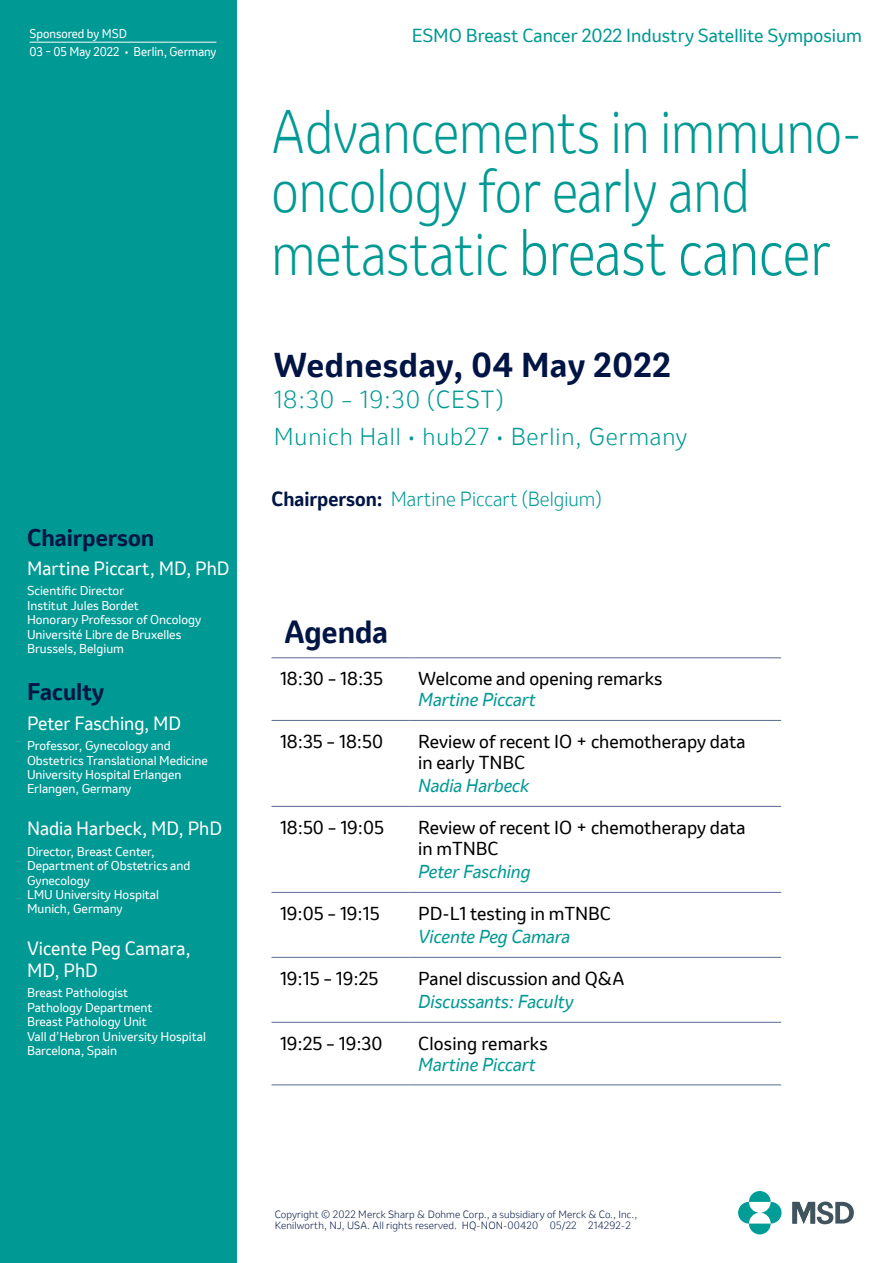
<style>
.page{position:relative;width:893px;height:1263px;background:#fff}
.page>*{position:absolute;margin:0;border:0;box-sizing:border-box;transform-origin:0 0}
.t1{font:300 60.9px "Invention";color:#009994;scale:.86 1}
.t2{font:300 57.45px/59.4px "Invention";color:#009994;scale:.86 1}
.t3{font:700 32.25px "Invention";letter-spacing:.02em;color:#001544}
.t4{font:700 30px "Invention";color:#001544}
.t5{font:300 23.1px "Invention";letter-spacing:.04em;color:#009994}
.t6{font:300 22.95px "Invention";letter-spacing:.04em;color:#009994}
.t7{font:700 22.5px "Invention";color:#001544}
.t8{font:300 19.2px "Invention";color:#009994}
.t9{font:18px/21.6px "Invention";color:#fff}
.t10{font:17.7px "Invention";color:#009994}
.t11{font:17.55px/21px "Invention";color:#000}
.t12{font:italic 17.55px "Invention";color:#009994}
.t13{font:12px/14.4px "Invention";color:#fff}
.t14{font:11.85px/18.6px "Invention";color:#fff;scale:.95 1}
.t15{font:300 9.9px/10.9px "Invention";letter-spacing:.015em;color:#001544}
.s1{font-size:57.45px}
.s2{font-weight:700;color:#001544}
</style>
<div class="page">
<div style="left:0;top:0;width:237px;height:1263px;background:#009994"></div>
<hr style="left:30px;top:42px;width:186px;height:1px;background:#fff">
<hr style="left:271px;top:657px;width:139px;height:1px;background:#576a8f">
<hr style="left:410px;top:657px;width:371px;height:1px;background:#576a8f">
<hr style="left:271px;top:720px;width:139px;height:1px;background:#576a8f">
<hr style="left:410px;top:720px;width:371px;height:1px;background:#576a8f">
<hr style="left:271px;top:806px;width:139px;height:1px;background:#576a8f">
<hr style="left:410px;top:806px;width:371px;height:1px;background:#576a8f">
<hr style="left:271px;top:892px;width:139px;height:1px;background:#576a8f">
<hr style="left:410px;top:892px;width:371px;height:1px;background:#576a8f">
<hr style="left:271px;top:957px;width:139px;height:1px;background:#576a8f">
<hr style="left:410px;top:957px;width:371px;height:1px;background:#576a8f">
<hr style="left:271px;top:1022px;width:139px;height:1px;background:#576a8f">
<hr style="left:410px;top:1022px;width:371px;height:1px;background:#576a8f">
<hr style="left:271px;top:1084px;width:139px;height:1px;background:#576a8f">
<hr style="left:410px;top:1084px;width:371px;height:1px;background:#576a8f">
<svg style="left:749px;top:1191px;width:22px;height:11px"></svg>
<svg style="left:749px;top:1223px;width:22px;height:11px"></svg>
<svg style="left:738px;top:1202px;width:21px;height:21px"></svg>
<svg style="left:761px;top:1202px;width:20px;height:21px"></svg>
<svg style="left:792px;top:1201px;width:62px;height:23px"></svg>
<p class="t14" style="left:30px;top:24px;width:198px">Sponsored by MSD<br>03 – 05 May 2022 • Berlin, Germany</p>
<h3 class="t7" style="left:27px;top:521px;width:129px">Chairperson</h3>
<h3 class="t9" style="left:27px;top:557px;width:204px">Martine Piccart, MD, PhD</h3>
<p class="t13" style="left:27px;top:584px;width:176px">Scientific Director<br>Institut Jules Bordet<br>Honorary Professor of Oncology<br>Université Libre de Bruxelles<br>Brussels, Belgium</p>
<h3 class="t7" style="left:27px;top:676px;width:79px">Faculty</h3>
<h3 class="t9" style="left:27px;top:712px;width:156px">Peter Fasching, MD</h3>
<p class="t13" style="left:27px;top:738px;width:182px">Professor, Gynecology and<br>Obstetrics Translational Medicine<br>University Hospital Erlangen<br>Erlangen, Germany</p>
<h3 class="t9" style="left:27px;top:818px;width:197px">Nadia Harbeck, MD, PhD</h3>
<p class="t13" style="left:27px;top:844px;width:165px">Director, Breast Center,<br>Department of Obstetrics and<br>Gynecology<br>LMU University Hospital<br>Munich, Germany</p>
<h3 class="t9" style="left:27px;top:938px;width:165px">Vicente Peg Camara,<br>MD, PhD</h3>
<p class="t13" style="left:27px;top:986px;width:180px">Breast Pathologist<br>Pathology Department<br>Breast Pathology Unit<br>Vall d’Hebron University Hospital<br>Barcelona, Spain</p>
<h3 class="t10" style="left:412px;top:23px;width:452px">ESMO Breast Cancer 2022 Industry Satellite Symposium</h3>
<h2 class="t2" style="left:271px;top:101px;width:688px">Advancements in immuno&shy;oncology for early and</h2>
<h1 class="t1" style="left:271px;top:210px;width:652px"><span class="s1">metastatic</span> breast cancer</h1>
<h3 class="t3" style="left:274px;top:342px;width:399px">Wednesday, 04 May 2022</h3>
<h3 class="t5" style="left:274px;top:383px;width:231px">18:30 – 19:30 (CEST)</h3>
<h3 class="t6" style="left:274px;top:420px;width:415px">Munich Hall • hub27 • Berlin, Germany</h3>
<h3 class="t8" style="left:271px;top:485px;width:332px"><span class="s2">Chairperson:</span> Martine Piccart (Belgium)</h3>
<h3 class="t4" style="left:284px;top:610px;width:105px">Agenda</h3>
<h3 class="t11" style="left:280px;top:668px;width:105px">18:30 – 18:35</h3>
<h3 class="t11" style="left:418px;top:668px;width:246px">Welcome and opening remarks</h3>
<h3 class="t12" style="left:418px;top:687px;width:119px">Martine Piccart</h3>
<h3 class="t11" style="left:280px;top:731px;width:105px">18:35 – 18:50</h3>
<h3 class="t11" style="left:418px;top:731px;width:329px">Review of recent IO + chemotherapy data in early TNBC</h3>
<h3 class="t12" style="left:418px;top:773px;width:112px">Nadia Harbeck</h3>
<h3 class="t11" style="left:280px;top:817px;width:106px">18:50 – 19:05</h3>
<h3 class="t11" style="left:418px;top:817px;width:329px">Review of recent IO + chemotherapy data in mTNBC</h3>
<h3 class="t12" style="left:418px;top:859px;width:114px">Peter Fasching</h3>
<h3 class="t11" style="left:280px;top:903px;width:101px">19:05 – 19:15</h3>
<h3 class="t11" style="left:418px;top:903px;width:194px">PD-L1 testing in mTNBC</h3>
<h3 class="t12" style="left:418px;top:924px;width:153px">Vicente Peg Camara</h3>
<h3 class="t11" style="left:280px;top:968px;width:100px">19:15 – 19:25</h3>
<h3 class="t11" style="left:418px;top:968px;width:208px">Panel discussion and Q&amp;A</h3>
<h3 class="t12" style="left:418px;top:989px;width:157px">Discussants: Faculty</h3>
<h3 class="t11" style="left:280px;top:1032px;width:104px">19:25 – 19:30</h3>
<h3 class="t11" style="left:418px;top:1032px;width:131px">Closing remarks</h3>
<h3 class="t12" style="left:418px;top:1052px;width:119px">Martine Piccart</h3>
<p class="t15" style="left:275px;top:1209px;width:364px">Copyright © 2022 Merck Sharp &amp; Dohme Corp., a subsidiary of Merck &amp; Co., Inc.,<br>Kenilworth, NJ, USA. All rights reserved. HQ-NON-00420 05/22 214292-2</p>
</div>
